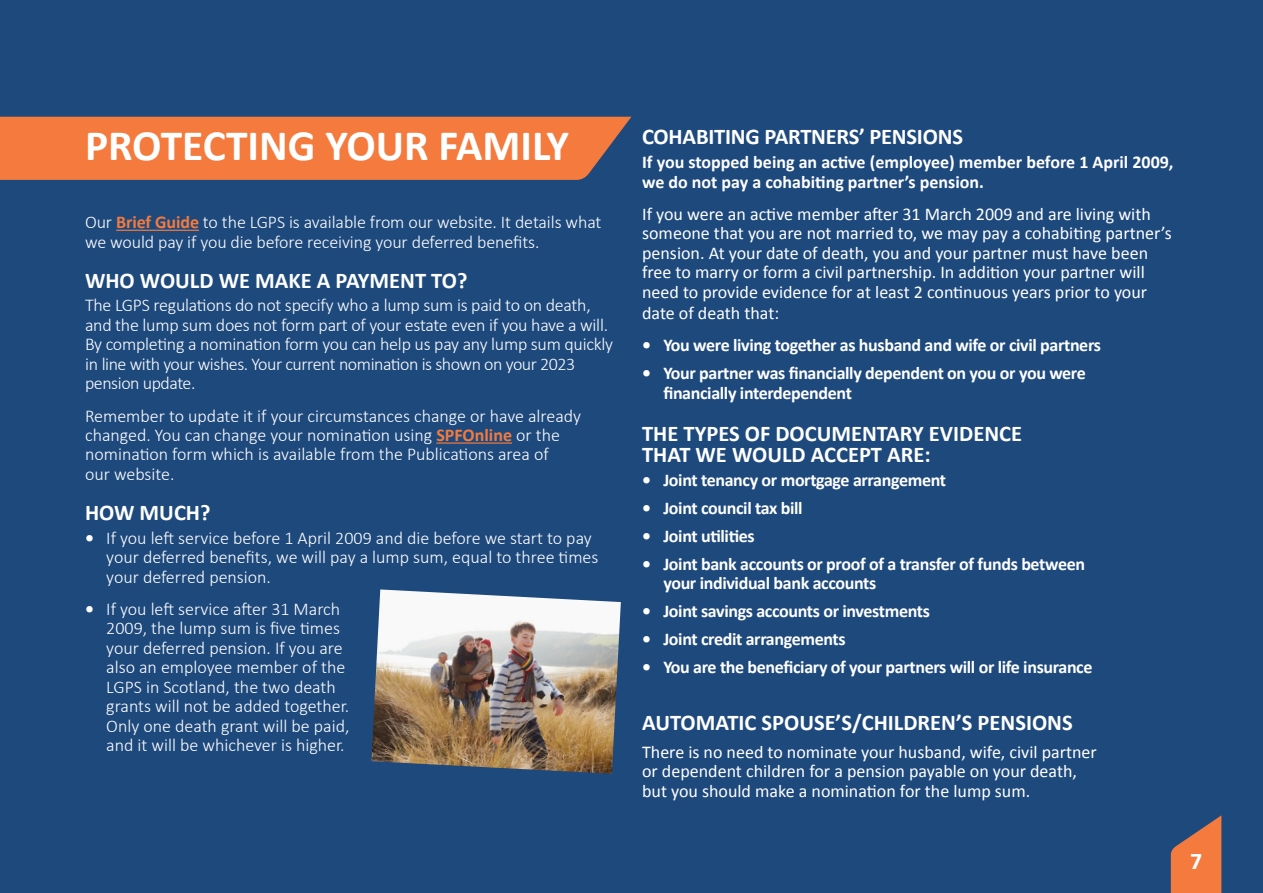
<style>
.page{position:relative;width:1263px;height:893px;background:#1e497d}
.page>*{position:absolute;margin:0;border:0;box-sizing:border-box;transform-origin:0 0}
.t1{font:700 43.5px "Calibri";color:#fff}
.t2{font:700 24px "Calibri";color:#fff}
.t3{font:700 22.5px/21px "Calibri";color:#fff}
.t4{font:300 18px/19.5px "Calibri";letter-spacing:-.005em;color:#fff}
.t5{font:18px/19.8px "Calibri";color:#fff}
.t6{font:700 18px/19.5px "Calibri";letter-spacing:-.02em;color:#fff}
.t7{font:700 18px/19.5px "Calibri";color:#fff}
.s1{font-weight:700;color:#f47b3d}
.s2{font-weight:700}
</style>
<div class="page">
<div style="left:0;top:117px;width:631px;height:63px;background:#f47b3d"></div>
<svg style="left:1171px;top:815px;width:50px;height:78px"></svg>
<hr style="left:116px;top:230px;width:83px;height:1px;background:#f47b3d">
<hr style="left:436px;top:442px;width:76px;height:2px;background:#f47b3d">
<img style="left:371px;top:589px;width:250px;height:185px">
<h1 class="t1" style="left:85px;top:115px;width:486px">PROTECTING YOUR FAMILY</h1>
<p class="t4" style="left:85px;top:212px;width:518px">Our <span class="s1">Brief Guide</span> to the LGPS is available from our website. It details what we would pay if you die before receiving your deferred benefits.</p>
<p class="t3" style="left:85px;top:269px;width:384px">WHO WOULD WE MAKE A PAYMENT TO?</p>
<p class="t4" style="left:85px;top:295px;width:530px">The LGPS regulations do not specify who a lump sum is paid to on death, and the lump sum does not form part of your estate even if you have a will.<br>By completing a nomination form you can help us pay any lump sum quickly in line with your wishes. Your current nomination is shown on your 2023 pension update.</p>
<p class="t4" style="left:85px;top:406px;width:498px">Remember to update it if your circumstances change or have already changed. You can change your nomination using <span class="s1">SPFOnline</span> or the nomination form which is available from the Publications area of<br>our website.</p>
<p class="t3" style="left:85px;top:501px;width:127px">HOW MUCH?</p>
<p class="t4" style="left:106px;top:528px;width:494px;text-indent:-21px"><span class="s2">•</span> If you left service before 1 April 2009 and die before we start to pay your deferred benefits, we will pay a lump sum, equal to three times your deferred pension.</p>
<p class="t4" style="left:106px;top:599px;width:245px;text-indent:-21px"><span class="s2">•</span> If you left service after 31 March<br>2009, the lump sum is five times your deferred pension. If you are also an employee member of the<br>LGPS in Scotland, the two death grants will not be added together.<br>Only one death grant will be paid, and it will be whichever is higher.</p>
<p class="t3" style="left:642px;top:126px;width:322px">COHABITING PARTNERS’ PENSIONS</p>
<p class="t7" style="left:642px;top:152px;width:533px">If you stopped being an active (employee) member before 1 April 2009, we do not pay a cohabiting partner’s pension.</p>
<p class="t5" style="left:642px;top:204px;width:531px">If you were an active member after 31 March 2009 and are living with someone that you are not married to, we may pay a cohabiting partner’s pension. At your date of death, you and your partner must have been free to marry or form a civil partnership. In addition your partner will need to provide evidence for at least 2 continuous years prior to your date of death that:</p>
<p class="t6" style="left:642px;top:335px;width:460px">• You were living together as husband and wife or civil partners</p>
<p class="t6" style="left:663px;top:363px;width:424px;text-indent:-21px">• Your partner was financially dependent on you or you were financially interdependent</p>
<p class="t3" style="left:642px;top:422px;width:381px">THE TYPES OF DOCUMENTARY EVIDENCE<br>THAT WE WOULD ACCEPT ARE:</p>
<p class="t6" style="left:642px;top:469px;width:305px">• Joint tenancy or mortgage arrangement</p>
<p class="t6" style="left:642px;top:497px;width:162px">• Joint council tax bill</p>
<p class="t6" style="left:642px;top:525px;width:114px">• Joint utilities</p>
<p class="t6" style="left:663px;top:553px;width:423px;text-indent:-21px">• Joint bank accounts or proof of a transfer of funds between your individual bank accounts</p>
<p class="t6" style="left:642px;top:601px;width:289px">• Joint savings accounts or investments</p>
<p class="t6" style="left:642px;top:629px;width:205px">• Joint credit arrangements</p>
<p class="t6" style="left:642px;top:657px;width:452px">• You are the beneficiary of your partners will or life insurance</p>
<p class="t3" style="left:642px;top:711px;width:432px">AUTOMATIC SPOUSE’S/CHILDREN’S PENSIONS</p>
<p class="t5" style="left:642px;top:742px;width:456px">There is no need to nominate your husband, wife, civil partner or dependent children for a pension payable on your death, but you should make a nomination for the lump sum.</p>
<h2 class="t2" style="left:1190px;top:844px;width:14px">7</h2>
</div>
